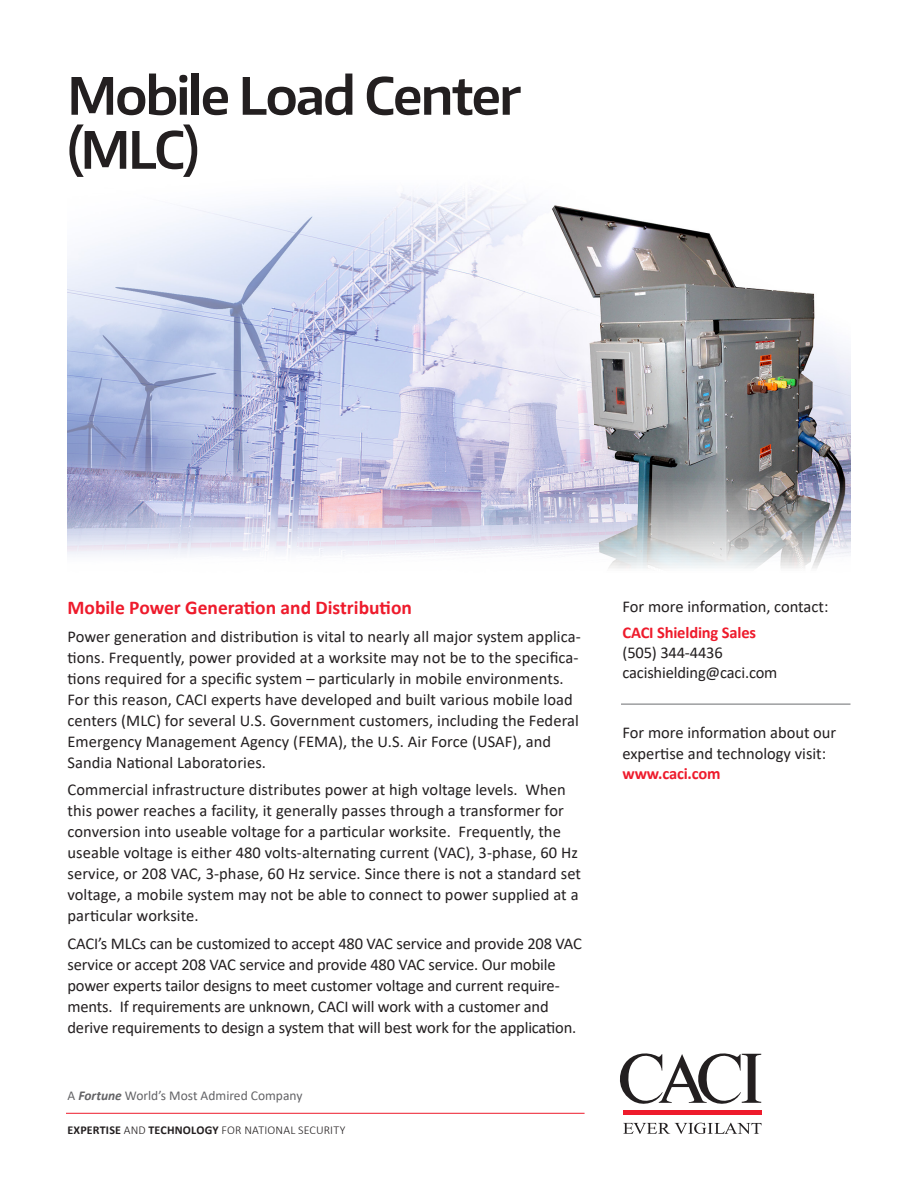
<style>
.page{position:relative;width:918px;height:1188px;background:#fff}
.page>*{position:absolute;margin:0;border:0;box-sizing:border-box;transform-origin:0 0}
.t1{font:600 51px/54px "Encode Sans";letter-spacing:-.035em;color:#231f20}
.t2{font:700 19.5px "Calibri";color:#ee1b2c}
.t3{font:16.5px/21px "Calibri";color:#231f20}
.t4{font:700 16.5px "Calibri";letter-spacing:-.01em;color:#ee1b2c}
.t5{font:13.5px "Calibri";color:#636366}
.t6{font:300 12px "Calibri";letter-spacing:.015em;color:#231f20}
.s1{font-weight:700;font-style:italic}
.s2{font-weight:700}
</style>
<div class="page">
<img style="left:68px;top:188px;width:782px;height:380px">
<hr style="left:66px;top:1113px;width:519px;height:1px;background:#ee1b2c">
<svg style="left:620px;top:1053px;width:141px;height:51px"></svg>
<div style="left:623px;top:1110px;width:139px;height:5px;background:#ee1b2c"></div>
<svg style="left:623px;top:1123px;width:139px;height:11px"></svg>
<hr style="left:621px;top:704px;width:230px;height:1px;background:#6c6d70">
<h1 class="t1" style="left:68px;top:67px;width:455px">Mobile Load Center (MLC)</h1>
<p class="t2" style="left:68px;top:594px;width:346px">Mobile Power Generation and Distribution</p>
<p class="t3" style="left:68px;top:625px;width:515px">Power generation and distribution is vital to nearly all major system applica&shy;tions. Frequently, power provided at a worksite may not be to the specifica&shy;tions required for a specific system – particularly in mobile environments.<br>For this reason, CACI experts have developed and built various mobile load centers (MLC) for several U.S. Government customers, including the Federal Emergency Management Agency (FEMA), the U.S. Air Force (USAF), and Sandia National Laboratories.</p>
<p class="t3" style="left:68px;top:779px;width:515px">Commercial infrastructure distributes power at high voltage levels. When this power reaches a facility, it generally passes through a transformer for conversion into useable voltage for a particular worksite. Frequently, the useable voltage is either 480 volts-alternating current (VAC), 3-phase, 60 Hz service, or 208 VAC, 3-phase, 60 Hz service. Since there is not a standard set voltage, a mobile system may not be able to connect to power supplied at a particular worksite.</p>
<p class="t3" style="left:68px;top:933px;width:516px">CACI’s MLCs can be customized to accept 480 VAC service and provide 208 VAC service or accept 208 VAC service and provide 480 VAC service. Our mobile power experts tailor designs to meet customer voltage and current require&shy;ments. If requirements are unknown, CACI will work with a customer and derive requirements to design a system that will best work for the application.</p>
<p class="t5" style="left:68px;top:1087px;width:236px">A <span class="s1">Fortune</span> World’s Most Admired Company</p>
<p class="t6" style="left:68px;top:1122px;width:279px"><span class="s2">EXPERTISE</span> AND <span class="s2">TECHNOLOGY</span> FOR NATIONAL SECURITY</p>
<p class="t3" style="left:623px;top:595px;width:207px">For more information, contact:</p>
<p class="t4" style="left:623px;top:621px;width:135px">CACI Shielding Sales</p>
<p class="t3" style="left:623px;top:642px;width:156px;line-height:19.8px">(505) 344-4436 cacishielding@caci.com</p>
<p class="t3" style="left:623px;top:722px;width:215px">For more information about our expertise and technology visit:</p>
<p class="t4" style="left:623px;top:762px;width:100px">www.caci.com</p>
</div>
